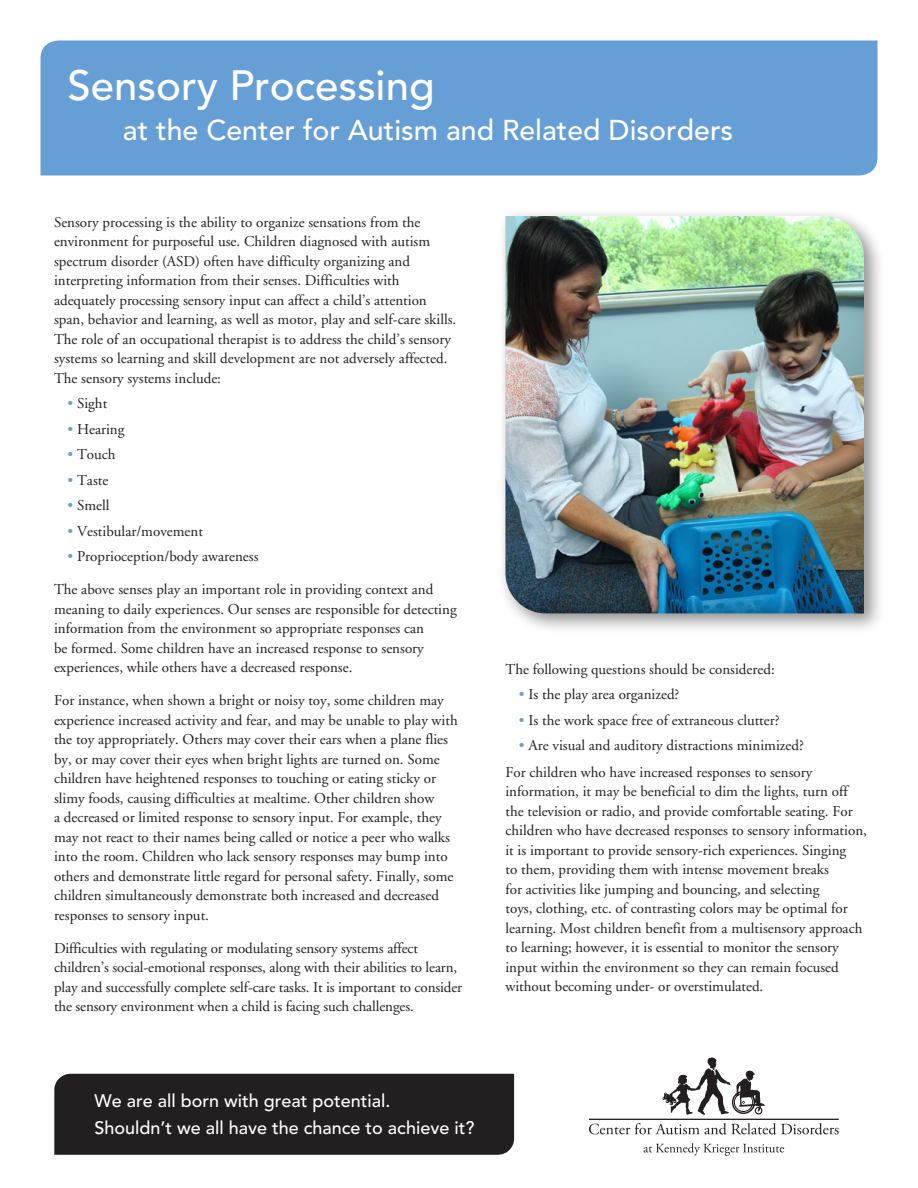
<style>
.page{position:relative;width:918px;height:1188px;background:#fff}
.page>*{position:absolute;margin:0;border:0;box-sizing:border-box;transform-origin:0 0}
.t1{font:500 42px "Avenir";color:#fff}
.t2{font:500 28.5px "Avenir";color:#fff}
.t3{font:500 18px/27px "Avenir";color:#fff}
.t4{font:15px/19.5px "Adobe Garamond";color:#231f20}
.s1{color:#669fd5}
</style>
<div class="page">
<div style="left:54px;top:1074px;width:460px;height:81px;background:#231f20"></div>
<svg style="left:662px;top:1057px;width:103px;height:58px"></svg>
<hr style="left:589px;top:1119px;width:250px;height:1px;background:#231f20">
<svg style="left:589px;top:1123px;width:250px;height:12px"></svg>
<svg style="left:644px;top:1143px;width:140px;height:13px"></svg>
<div style="left:497px;top:208px;width:389px;height:427px;background:#231f20;opacity:.5"></div>
<img style="left:505px;top:216px;width:359px;height:397px">
<div style="left:40px;top:40px;width:838px;height:136px;background:#669fd5"></div>
<h1 class="t1" style="left:68px;top:61px;width:369px">Sensory Processing</h1>
<h2 class="t2" style="left:123px;top:114px;width:612px">at the Center for Autism and Related Disorders</h2>
<p class="t4" style="left:54px;top:213px;width:404px">Sensory processing is the ability to organize sensations from the environment for purposeful use. Children diagnosed with autism spectrum disorder (ASD) often have difficulty organizing and interpreting information from their senses. Difficulties with adequately processing sensory input can affect a child’s attention span, behavior and learning, as well as motor, play and self-care skills.<br>The role of an occupational therapist is to address the child’s sensory systems so learning and skill development are not adversely affected.<br>The sensory systems include:</p>
<p class="t4" style="left:68px;top:394px;width:41px"><span class="s1">•</span> Sight</p>
<p class="t4" style="left:68px;top:420px;width:59px"><span class="s1">•</span> Hearing</p>
<p class="t4" style="left:68px;top:445px;width:50px"><span class="s1">•</span> Touch</p>
<p class="t4" style="left:68px;top:471px;width:42px"><span class="s1">•</span> Taste</p>
<p class="t4" style="left:68px;top:496px;width:44px"><span class="s1">•</span> Smell</p>
<p class="t4" style="left:68px;top:522px;width:137px"><span class="s1">•</span> Vestibular/movement</p>
<p class="t4" style="left:68px;top:547px;width:193px"><span class="s1">•</span> Proprioception/body awareness</p>
<p class="t4" style="left:54px;top:580px;width:404px">The above senses play an important role in providing context and meaning to daily experiences. Our senses are responsible for detecting information from the environment so appropriate responses can<br>be formed. Some children have an increased response to sensory experiences, while others have a decreased response.</p>
<p class="t4" style="left:54px;top:691px;width:405px">For instance, when shown a bright or noisy toy, some children may experience increased activity and fear, and may be unable to play with the toy appropriately. Others may cover their ears when a plane flies by, or may cover their eyes when bright lights are turned on. Some children have heightened responses to touching or eating sticky or slimy foods, causing difficulties at mealtime. Other children show<br>a decreased or limited response to sensory input. For example, they may not react to their names being called or notice a peer who walks into the room. Children who lack sensory responses may bump into others and demonstrate little regard for personal safety. Finally, some children simultaneously demonstrate both increased and decreased responses to sensory input.</p>
<p class="t4" style="left:54px;top:939px;width:410px">Difficulties with regulating or modulating sensory systems affect children’s social-emotional responses, along with their abilities to learn, play and successfully complete self-care tasks. It is important to consider the sensory environment when a child is facing such challenges.</p>
<p class="t3" style="left:94px;top:1088px;width:381px">We are all born with great potential.<br>Shouldn’t we all have the chance to achieve it?</p>
<p class="t4" style="left:505px;top:660px;width:271px">The following questions should be considered:</p>
<p class="t4" style="left:519px;top:685px;width:162px"><span class="s1">•</span> Is the play area organized?</p>
<p class="t4" style="left:519px;top:711px;width:262px"><span class="s1">•</span> Is the work space free of extraneous clutter?</p>
<p class="t4" style="left:505px;top:733px;width:308px;line-height:26.2px;text-align:center"><span class="s1">•</span> Are visual and auditory distractions minimized?<br>For children who have increased responses to sensory</p>
<p class="t4" style="left:505px;top:782px;width:363px">information, it may be beneficial to dim the lights, turn off the television or radio, and provide comfortable seating. For children who have decreased responses to sensory information, it is important to provide sensory-rich experiences. Singing<br>to them, providing them with intense movement breaks<br>for activities like jumping and bouncing, and selecting<br>toys, clothing, etc. of contrasting colors may be optimal for learning. Most children benefit from a multisensory approach to learning; however, it is essential to monitor the sensory input within the environment so they can remain focused without becoming under- or overstimulated.</p>
</div>
